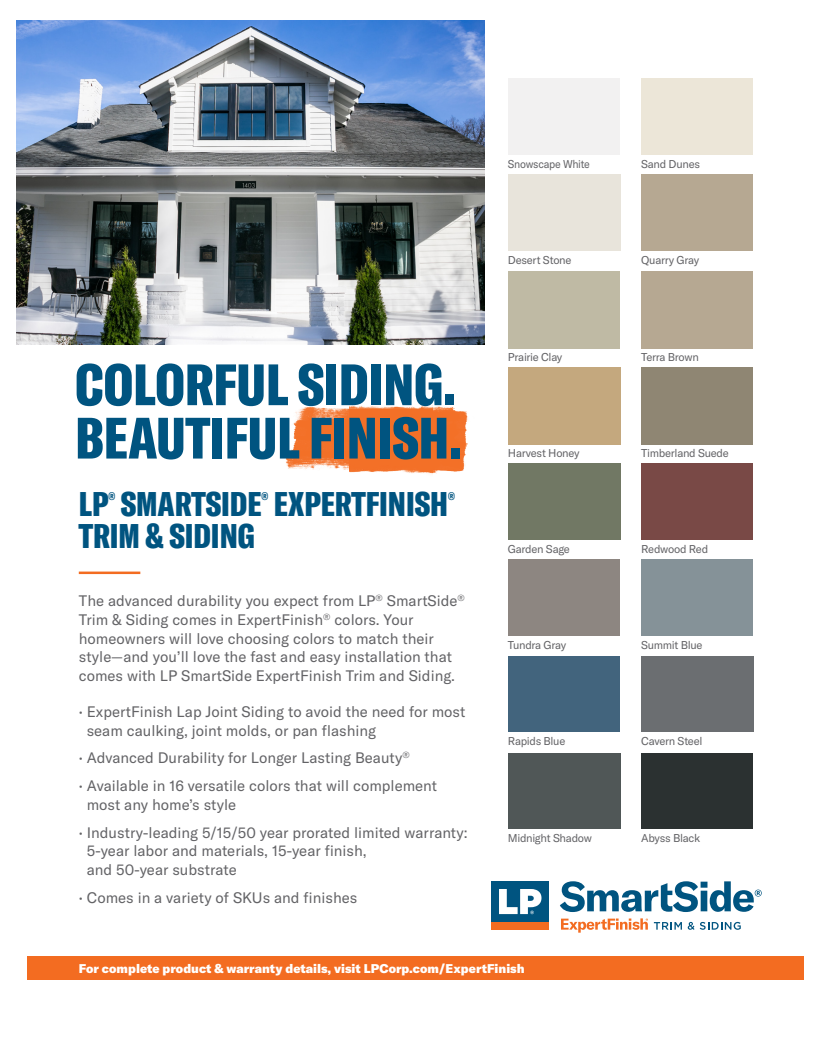
<style>
.page{position:relative;width:833px;height:1058px;background:#fff}
.page>*{position:absolute;margin:0;border:0;box-sizing:border-box;transform-origin:0 0}
.t1{font:900 extra-condensed 57.38px "GT America";color:#005480}
.Headline{font:900 extra-condensed 33.75px "GT America";color:#005480}
.Body_Paragraph{font:15px/18.8px "GT America";color:#636366}
.t2{font:900 12.5px "GT America";color:#fff}
.t3{font:11.25px "GT America";letter-spacing:-.025em;color:#636366}
.t4{font:11.25px "GT America";letter-spacing:-.025em;color:#636366;scale:.95 1}
.Headline-2{font:900 extra-condensed 10.88px "GT America";color:#005480}
.s1{font-size:12.5px}
</style>
<div class="page">
<img style="left:17px;top:20px;width:467px;height:324px">
<div style="left:491px;top:881px;width:57px;height:41px;background:#005480"></div>
<div style="left:491px;top:922px;width:57px;height:7px;background:#f36c21"></div>
<svg style="left:499px;top:889px;width:42px;height:25px"></svg>
<svg style="left:654px;top:921px;width:86px;height:8px"></svg>
<svg style="left:560px;top:881px;width:201px;height:31px"></svg>
<svg style="left:561px;top:918px;width:87px;height:14px"></svg>
<div style="left:27px;top:955px;width:777px;height:24px;background:#f36c21"></div>
<hr style="left:79px;top:571px;width:61px;height:3px;background:#f36c21">
<img style="left:432px;top:405px;width:36px;height:69px">
<img style="left:285px;top:405px;width:147px;height:69px">
<div style="left:508px;top:79px;width:111px;height:76px;background:#f2f1f1"></div>
<div style="left:641px;top:175px;width:111px;height:76px;background:#b6a892"></div>
<div style="left:641px;top:559px;width:111px;height:76px;background:#859298"></div>
<div style="left:508px;top:271px;width:111px;height:77px;background:#bfbaa4"></div>
<div style="left:641px;top:656px;width:112px;height:75px;background:#6b6e71"></div>
<div style="left:641px;top:79px;width:112px;height:76px;background:#ece6d8"></div>
<div style="left:641px;top:463px;width:112px;height:76px;background:#794946"></div>
<div style="left:508px;top:656px;width:111px;height:75px;background:#42647d"></div>
<div style="left:508px;top:175px;width:112px;height:76px;background:#e8e4db"></div>
<div style="left:641px;top:271px;width:112px;height:77px;background:#b6a892"></div>
<div style="left:508px;top:559px;width:111px;height:76px;background:#8d8681"></div>
<div style="left:641px;top:753px;width:112px;height:75px;background:#2b3131"></div>
<div style="left:508px;top:367px;width:112px;height:78px;background:#c4a87e"></div>
<div style="left:508px;top:463px;width:112px;height:76px;background:#717864"></div>
<div style="left:508px;top:753px;width:112px;height:75px;background:#505757"></div>
<div style="left:641px;top:367px;width:111px;height:78px;background:#8f8673"></div>
<p class="t4" style="left:508px;top:158px;width:88px">Snowscape White</p>
<p class="t1" style="left:75px;top:349px;width:382px">COLORFUL SIDING.</p>
<p class="t1" style="left:75px;top:403px;width:388px">BEAUTIFUL FINISH.</p>
<p class="Headline" style="left:79px;top:484px;width:371px">LP SMARTSIDE EXPERTFINISH</p>
<p class="Headline-2" style="left:108px;top:489px;width:8px">®</p>
<p class="Headline-2" style="left:261px;top:489px;width:8px">®</p>
<p class="Headline-2" style="left:448px;top:489px;width:8px">®</p>
<p class="Headline" style="left:79px;top:515px;width:178px">TRIM &amp; SIDING</p>
<p class="Body_Paragraph" style="left:79px;top:591px;width:387px">The advanced durability you expect from LP<sup>®</sup> SmartSide<sup>® </sup>Trim &amp; Siding comes in ExpertFinish<sup>®</sup> colors. Your homeowners will love choosing colors to match their style—and you’ll love the fast and easy installation that comes with LP SmartSide ExpertFinish Trim and Siding.</p>
<p class="Body_Paragraph" style="left:87px;top:702px;width:380px;text-indent:-8px"><span class="s1">•</span> ExpertFinish Lap Joint Siding to avoid the need for most seam caulking, joint molds, or pan flashing</p>
<p class="Body_Paragraph" style="left:79px;top:748px;width:332px"><span class="s1">•</span> Advanced Durability for Longer Lasting Beauty<sup>®</sup></p>
<p class="Body_Paragraph" style="left:87px;top:776px;width:352px;text-indent:-8px"><span class="s1">•</span> Available in 16 versatile colors that will complement most any home’s style</p>
<p class="Body_Paragraph" style="left:87px;top:823px;width:382px;text-indent:-8px"><span class="s1">•</span> Industry-leading 5/15/50 year prorated limited warranty:<br>5-year labor and materials, 15-year finish,<br>and 50-year substrate</p>
<p class="Body_Paragraph" style="left:79px;top:888px;width:280px"><span class="s1">•</span> Comes in a variety of SKUs and finishes</p>
<p class="t3" style="left:508px;top:254px;width:65px">Desert Stone</p>
<p class="t3" style="left:508px;top:350px;width:56px">Prairie Clay</p>
<p class="t3" style="left:508px;top:446px;width:73px">Harvest Honey</p>
<p class="t3" style="left:508px;top:542px;width:63px">Garden Sage</p>
<p class="t3" style="left:508px;top:638px;width:60px">Tundra Gray</p>
<p class="t3" style="left:508px;top:735px;width:59px">Rapids Blue</p>
<p class="t3" style="left:508px;top:831px;width:85px">Midnight Shadow</p>
<p class="t2" style="left:79px;top:960px;width:447px">For complete product &amp; warranty details, visit LPCorp.com/ExpertFinish</p>
<p class="t3" style="left:641px;top:157px;width:60px">Sand Dunes</p>
<p class="t3" style="left:641px;top:254px;width:60px">Quarry Gray</p>
<p class="t3" style="left:641px;top:350px;width:59px">Terra Brown</p>
<p class="t3" style="left:641px;top:446px;width:89px">Timberland Suede</p>
<p class="t3" style="left:641px;top:542px;width:69px">Redwood Red</p>
<p class="t3" style="left:641px;top:638px;width:63px">Summit Blue</p>
<p class="t3" style="left:641px;top:734px;width:63px">Cavern Steel</p>
<p class="t3" style="left:641px;top:831px;width:60px">Abyss Black</p>
</div>
